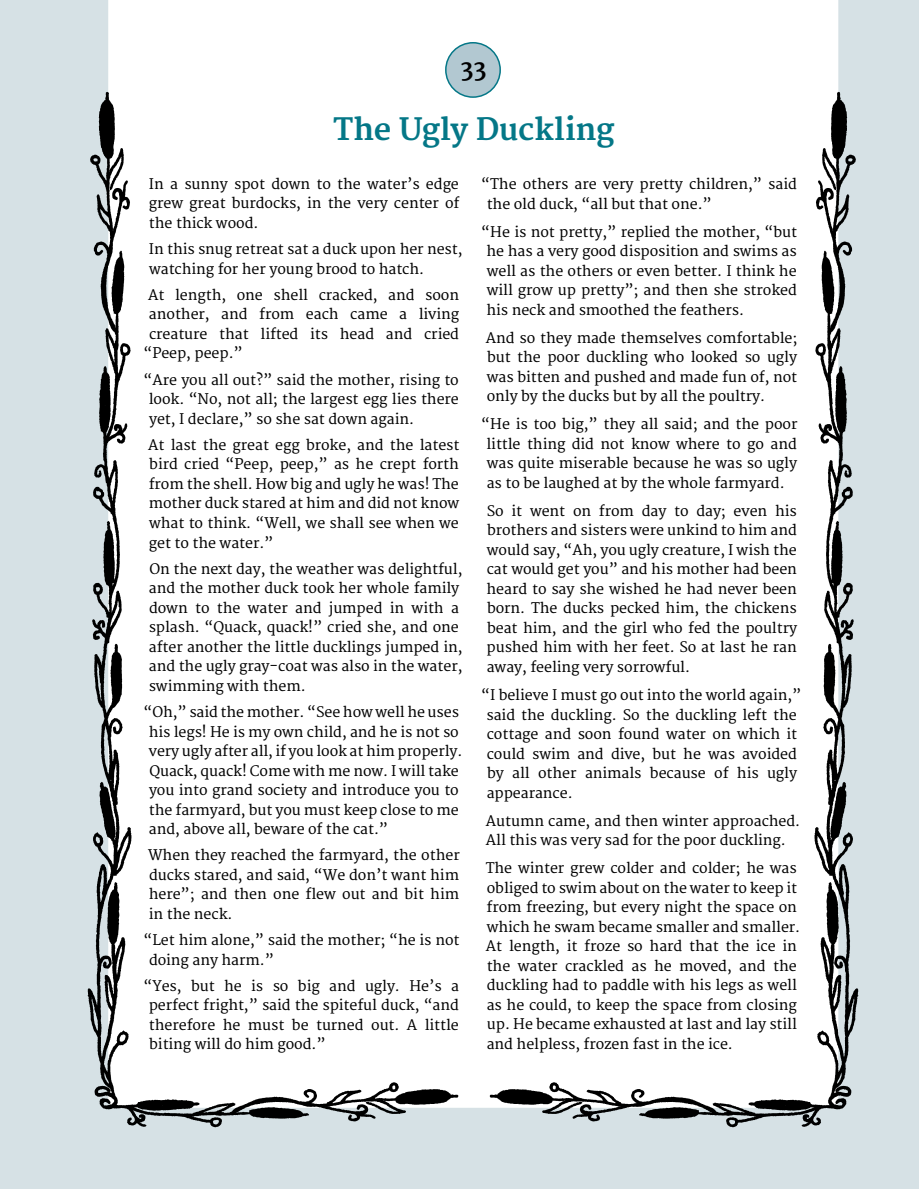
<style>
.page{position:relative;width:919px;height:1189px;background:#fff}
.page>*{position:absolute;margin:0;border:0;box-sizing:border-box;transform-origin:0 0}
.t1{font:700 30px "Merriweather";letter-spacing:-.005em;color:#047787}
.t2{font:700 24px "Merriweather";color:#000}
.t3{font:14.25px/19.5px "Merriweather";letter-spacing:-.005em;color:#000}
</style>
<div class="page">
<img style="left:0;top:0;width:918px;height:1188px">
<h2 class="t2" style="left:461px;top:54px;width:27px">33</h2>
<h1 class="t1" style="left:333px;top:112px;width:283px">The Ugly Duckling</h1>
<p class="t3" style="left:486px;top:175px;width:311px;text-indent:-6px">“The others are very pretty children,” said the old duck, “all but that one.”</p>
<p class="t3" style="left:486px;top:222px;width:312px;text-align:justify;text-indent:-5px">“He is not pretty,” replied the mother, “but he has a very good disposition and swims as well as the others or even better. I think he will grow up pretty”; and then she stroked his neck and smoothed the feathers.</p>
<p class="t3" style="left:486px;top:328px;width:313px;text-align:justify">And so they made themselves comfortable; but the poor duckling who looked so ugly was bitten and pushed and made fun of, not only by the ducks but by all the poultry.</p>
<p class="t3" style="left:481px;top:415px;width:318px;text-align:center">“He is too big,” they all said; and the poor little thing did not know where to go and was quite miserable because he was so ugly as to be laughed at by the whole farmyard.</p>
<p class="t3" style="left:486px;top:501px;width:312px;text-align:justify">So it went on from day to day; even his brothers and sisters were unkind to him and would say, “Ah, you ugly creature, I wish the cat would get you” and his mother had been heard to say she wished he had never been born. The ducks pecked him, the chickens beat him, and the girl who fed the poultry pushed him with her feet. So at last he ran away, feeling very sorrowful.</p>
<p class="t3" style="left:486px;top:685px;width:316px;text-indent:-5px">“I believe I must go out into the world again,” said the duckling. So the duckling left the cottage and soon found water on which it could swim and dive, but he was avoided by all other animals because of his ugly appearance.</p>
<p class="t3" style="left:486px;top:811px;width:316px">Autumn came, and then winter approached.<br>All this was very sad for the poor duckling.</p>
<p class="t3" style="left:485px;top:858px;width:316px">The winter grew colder and colder; he was obliged to swim about on the water to keep it from freezing, but every night the space on which he swam became smaller and smaller.<br>At length, it froze so hard that the ice in the water crackled as he moved, and the duckling had to paddle with his legs as well as he could, to keep the space from closing up. He became exhausted at last and lay still and helpless, frozen fast in the ice.</p>
<p class="t3" style="left:149px;top:175px;width:312px;text-align:justify">In a sunny spot down to the water’s edge grew great burdocks, in the very center of the thick wood.</p>
<p class="t3" style="left:149px;top:240px;width:315px">In this snug retreat sat a duck upon her nest, watching for her young brood to hatch.</p>
<p class="t3" style="left:148px;top:286px;width:312px">At length, one shell cracked, and soon</p>
<p class="t3" style="left:149px;top:305px;width:311px">another, and from each came a living</p>
<p class="t3" style="left:149px;top:325px;width:311px">creature that lifted its head and cried</p>
<p class="t3" style="left:143px;top:344px;width:101px">“Peep, peep.”</p>
<p class="t3" style="left:149px;top:370px;width:311px;text-align:justify;text-indent:-5px">“Are you all out?” said the mother, rising to look. “No, not all; the largest egg lies there yet, I declare,” so she sat down again.</p>
<p class="t3" style="left:148px;top:436px;width:313px;text-align:justify">At last the great egg broke, and the latest bird cried “Peep, peep,” as he crept forth from the shell. How big and ugly he was! The mother duck stared at him and did not know what to think. “Well, we shall see when we get to the water.”</p>
<p class="t3" style="left:149px;top:559px;width:315px">On the next day, the weather was delightful, and the mother duck took her whole family down to the water and jumped in with a splash. “Quack, quack!” cried she, and one after another the little ducklings jumped in, and the ugly gray-coat was also in the water, swimming with them.</p>
<p class="t3" style="left:149px;top:702px;width:315px;text-indent:-5px">“Oh,” said the mother. “See how well he uses his legs! He is my own child, and he is not so very ugly after all, if you look at him properly.<br>Quack, quack! Come with me now. I will take you into grand society and introduce you to the farmyard, but you must keep close to me and, above all, beware of the cat.”</p>
<p class="t3" style="left:148px;top:846px;width:313px;text-align:justify">When they reached the farmyard, the other ducks stared, and said, “We don’t want him here”; and then one flew out and bit him in the neck.</p>
<p class="t3" style="left:149px;top:930px;width:312px;text-indent:-6px">“Let him alone,” said the mother; “he is not doing any harm.”</p>
<p class="t3" style="left:149px;top:976px;width:311px;text-align:justify;text-indent:-5px">“Yes, but he is so big and ugly. He’s a perfect fright,” said the spiteful duck, “and therefore he must be turned out. A little biting will do him good.”</p>
</div>
